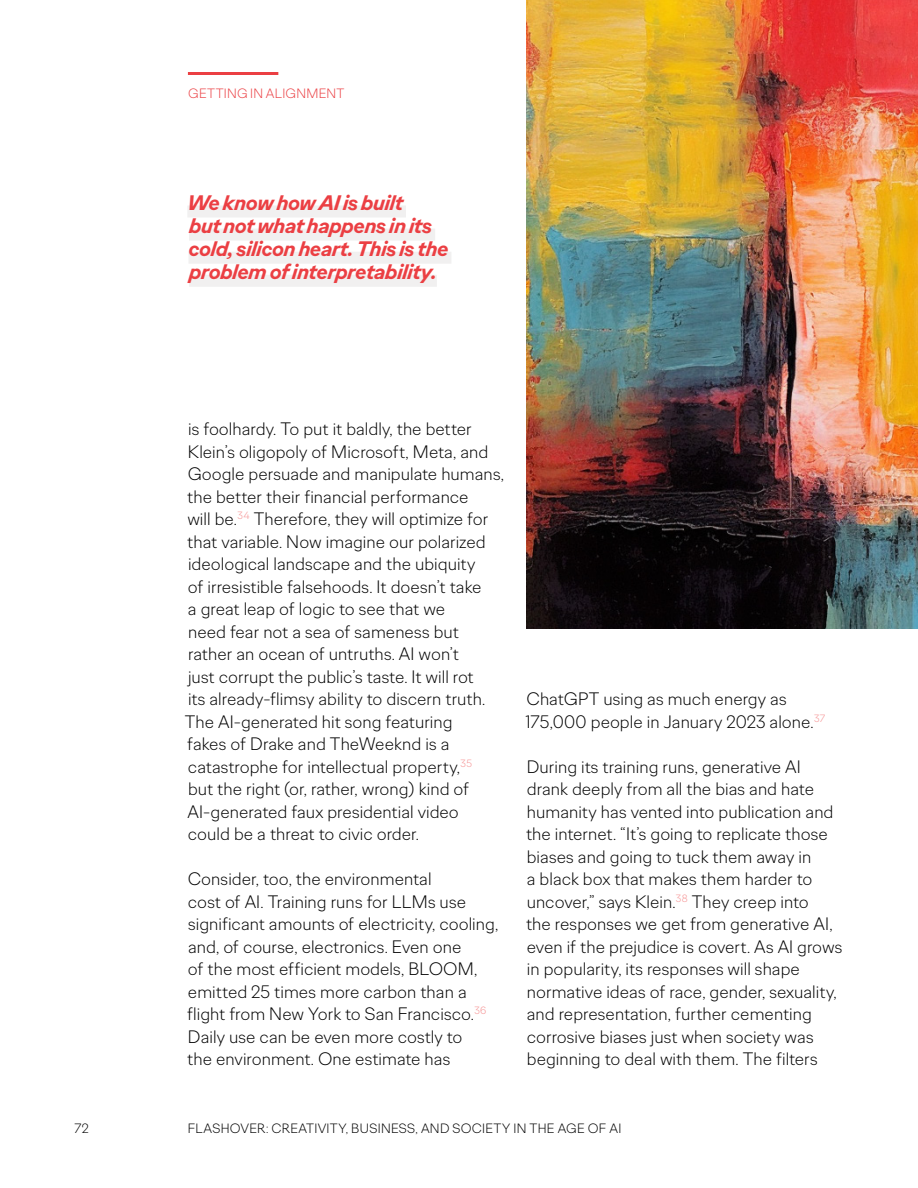
<style>
.page{position:relative;width:918px;height:1188px;background:#fff}
.page>*{position:absolute;margin:0;border:0;box-sizing:border-box;transform-origin:0 0}
.t1{font:italic 700 21px/23.1px "Ogilvy Sans";letter-spacing:-.015em;color:#eb3f43}
.t2{font:300 18px/22.5px "Ogilvy Sans";color:#000}
.t3{font:300 13.5px "Ogilvy Sans";letter-spacing:.02em;color:#000}
.t4{font:300 13.5px "Ogilvy Sans";letter-spacing:.025em;color:#eb3f43}
</style>
<div class="page">
<hr style="left:188px;top:72px;width:90px;height:3px;background:#eb3f43">
<div style="left:187px;top:206px;width:219px;height:12px;background:#f1f0f0"></div>
<div style="left:189px;top:229px;width:246px;height:12px;background:#f1f0f0"></div>
<div style="left:188px;top:252px;width:263px;height:12px;background:#f1f0f0"></div>
<div style="left:189px;top:275px;width:248px;height:12px;background:#f1f0f0"></div>
<img style="left:527px;top:0;width:391px;height:629px">
<p class="t4" style="left:188px;top:84px;width:158px">GETTING IN ALIGNMENT</p>
<p class="t1" style="left:187px;top:191px;width:263px">We know how AI is built<br>but not what happens in its cold, silicon heart. This is the problem of interpretability.</p>
<p class="t2" style="left:185px;top:417px;width:321px">is foolhardy. To put it baldly, the better Klein’s oligopoly of Microsoft, Meta, and Google persuade and manipulate humans, the better their financial performance<br>will be.<sup>34</sup> Therefore, they will optimize for that variable. Now imagine our polarized ideological landscape and the ubiquity<br>of irresistible falsehoods. It doesn’t take<br>a great leap of logic to see that we<br>need fear not a sea of sameness but rather an ocean of untruths. AI won’t<br>just corrupt the public’s taste. It will rot<br>its already-flimsy ability to discern truth.<br>The AI-generated hit song featuring<br>fakes of Drake and TheWeeknd is a catastrophe for intellectual property,<sup>35<br></sup>but the right (or, rather, wrong) kind of AI-generated faux presidential video<br>could be a threat to civic order.</p>
<p class="t2" style="left:187px;top:867px;width:313px">Consider, too, the environmental<br>cost of AI. Training runs for LLMs use significant amounts of electricity, cooling, and, of course, electronics. Even one<br>of the most efficient models, BLOOM, emitted 25 times more carbon than a flight from New York to San Francisco.<sup>36<br></sup>Daily use can be even more costly to<br>the environment. One estimate has</p>
<p class="t2" style="left:526px;top:687px;width:301px">ChatGPT using as much energy as<br>175,000 people in January 2023 alone.<sup>37</sup></p>
<p class="t2" style="left:526px;top:755px;width:318px">During its training runs, generative AI drank deeply from all the bias and hate humanity has vented into publication and the internet. “It’s going to replicate those biases and going to tuck them away in<br>a black box that makes them harder to uncover,” says Klein.<sup>38</sup> They creep into<br>the responses we get from generative AI, even if the prejudice is covert. As AI grows in popularity, its responses will shape normative ideas of race, gender, sexuality, and representation, further cementing corrosive biases just when society was beginning to deal with them. The filters</p>
<p class="t3" style="left:75px;top:1119px;width:16px">72</p>
<p class="t3" style="left:188px;top:1119px;width:435px">FLASHOVER: CREATIVITY, BUSINESS, AND SOCIETY IN THE AGE OF AI</p>
</div>
